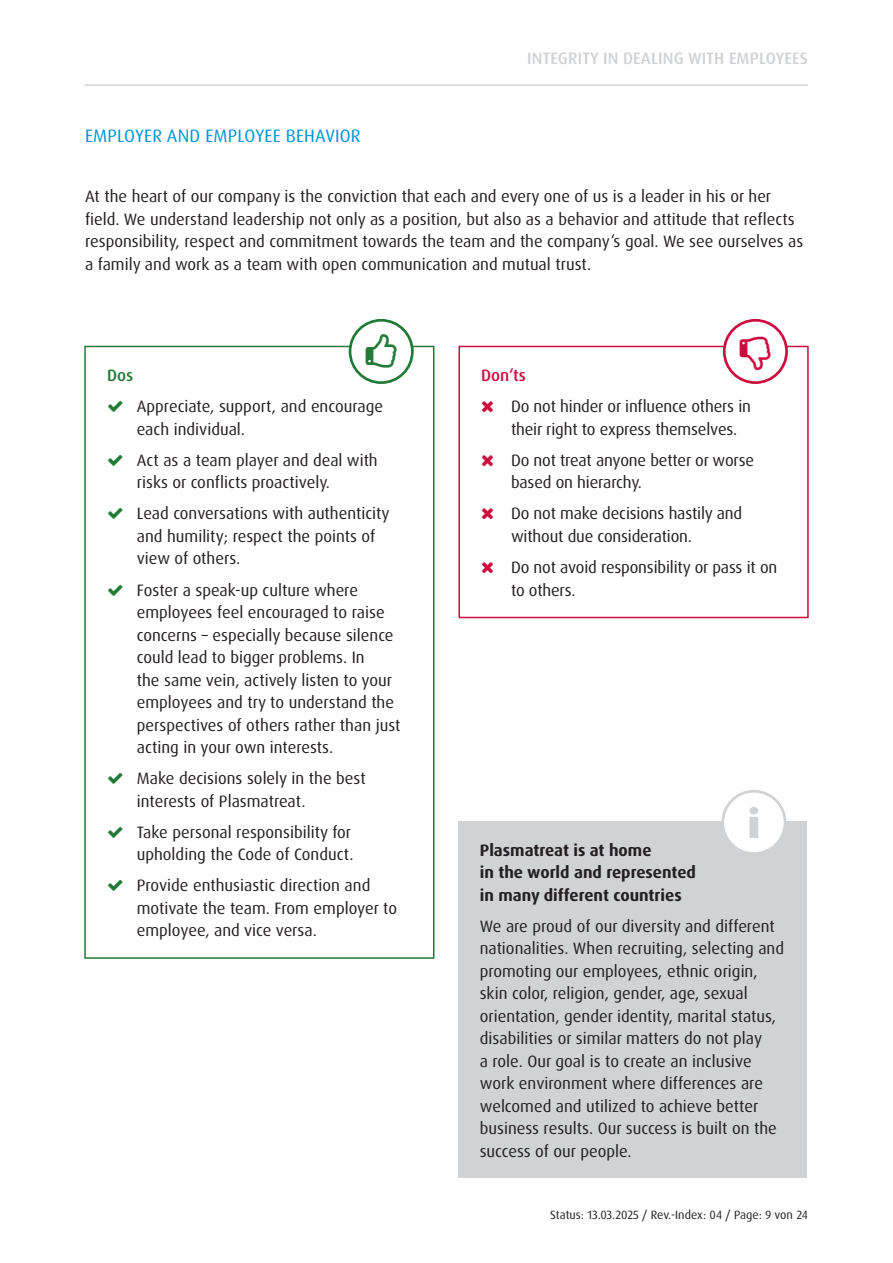
<style>
.page{position:relative;width:893px;height:1263px;background:#fff}
.page>*{position:absolute;margin:0;border:0;box-sizing:border-box;transform-origin:0 0}
.t1{font:18px "Dax Pro";letter-spacing:.01em;color:#0196d7}
.t2{font:16.5px/22.5px "Dax Pro";color:#231f20}
.t3{font:700 16.5px/22.5px "Dax Pro";color:#231f20}
.t4{font:500 16.5px "Dax Pro";letter-spacing:.01em;color:#d1d2d4}
.t5{font:500 16.5px "Dax Pro";color:#cd0d40}
.t6{font:500 16.5px "Dax Pro";color:#227a37}
.t7{font:12px "Dax Pro";color:#231f20}
</style>
<div class="page">
<hr style="left:85px;top:84px;width:723px;height:2px;background:#d1d2d4">
<div style="left:458px;top:346px;width:351px;height:272px;border:2px solid #cd0d40"></div>
<div style="left:724px;top:320px;width:63px;height:63px;background:#fff;border-radius:50%"></div>
<div style="left:723px;top:319px;width:65px;height:65px;border:3px solid #cd0d40;border-radius:50%"></div>
<div style="left:84px;top:346px;width:350px;height:613px;border:2px solid #227a37"></div>
<div style="left:350px;top:320px;width:62px;height:63px;background:#fff;border-radius:50%"></div>
<div style="left:349px;top:319px;width:65px;height:65px;border:3px solid #227a37;border-radius:50%"></div>
<div style="left:458px;top:821px;width:349px;height:357px;background:#d1d2d4"></div>
<div style="left:723px;top:791px;width:62px;height:62px;background:#fff;border-radius:50%"></div>
<div style="left:721px;top:790px;width:65px;height:65px;border:3px solid #d1d2d4;border-radius:50%"></div>
<svg style="left:749px;top:807px;width:9px;height:31px"></svg>
<p class="t1" style="left:85px;top:124px;width:277px">EMPLOYER AND EMPLOYEE BEHAVIOR</p>
<p class="t4" style="left:527px;top:48px;width:282px">INTEGRITY IN DEALING WITH EMPLOYEES</p>
<p class="t2" style="left:85px;top:185px;width:720px">At the heart of our company is the conviction that each and every one of us is a leader in his or her field. We understand leadership not only as a position, but also as a behavior and attitude that reflects responsibility, respect and commitment towards the team and the company‘s goal. We see ourselves as a family and work as a team with open communication and mutual trust.</p>
<p class="t6" style="left:107px;top:365px;width:28px">Dos</p>
<p class="t2" style="left:137px;top:395px;width:248px">Appreciate, support, and encourage each individual.</p>
<p class="t2" style="left:137px;top:449px;width:242px">Act as a team player and deal with risks or conflicts proactively.</p>
<p class="t2" style="left:137px;top:503px;width:254px">Lead conversations with authenticity and humility; respect the points of view of others.</p>
<p class="t2" style="left:137px;top:579px;width:265px">Foster a speak-up culture where employees feel encouraged to raise concerns – especially because silence could lead to bigger problems. In<br>the same vein, actively listen to your employees and try to understand the perspectives of others rather than just acting in your own interests.</p>
<p class="t2" style="left:137px;top:767px;width:230px">Make decisions solely in the best interests of Plasmatreat.</p>
<p class="t2" style="left:137px;top:821px;width:218px">Take personal responsibility for upholding the Code of Conduct.</p>
<p class="t2" style="left:137px;top:874px;width:262px">Provide enthusiastic direction and motivate the team. From employer to employee, and vice versa.</p>
<p class="t5" style="left:481px;top:365px;width:46px">Don‘ts</p>
<p class="t2" style="left:511px;top:396px;width:242px">Do not hinder or influence others in their right to express themselves.</p>
<p class="t2" style="left:511px;top:449px;width:245px">Do not treat anyone better or worse based on hierarchy.</p>
<p class="t2" style="left:511px;top:503px;width:233px">Do not make decisions hastily and without due consideration.</p>
<p class="t2" style="left:511px;top:556px;width:268px">Do not avoid responsibility or pass it on to others.</p>
<p class="t3" style="left:480px;top:839px;width:218px">Plasmatreat is at home<br>in the world and represented in many different countries</p>
<p class="t2" style="left:480px;top:915px;width:306px">We are proud of our diversity and different nationalities. When recruiting, selecting and promoting our employees, ethnic origin, skin color, religion, gender, age, sexual orientation, gender identity, marital status, disabilities or similar matters do not play<br>a role. Our goal is to create an inclusive work environment where differences are welcomed and utilized to achieve better business results. Our success is built on the success of our people.</p>
<p class="t7" style="left:550px;top:1207px;width:259px">Status: 13.03.2025 / Rev.-Index: 04 / Page: 9 von 24</p>
</div>
